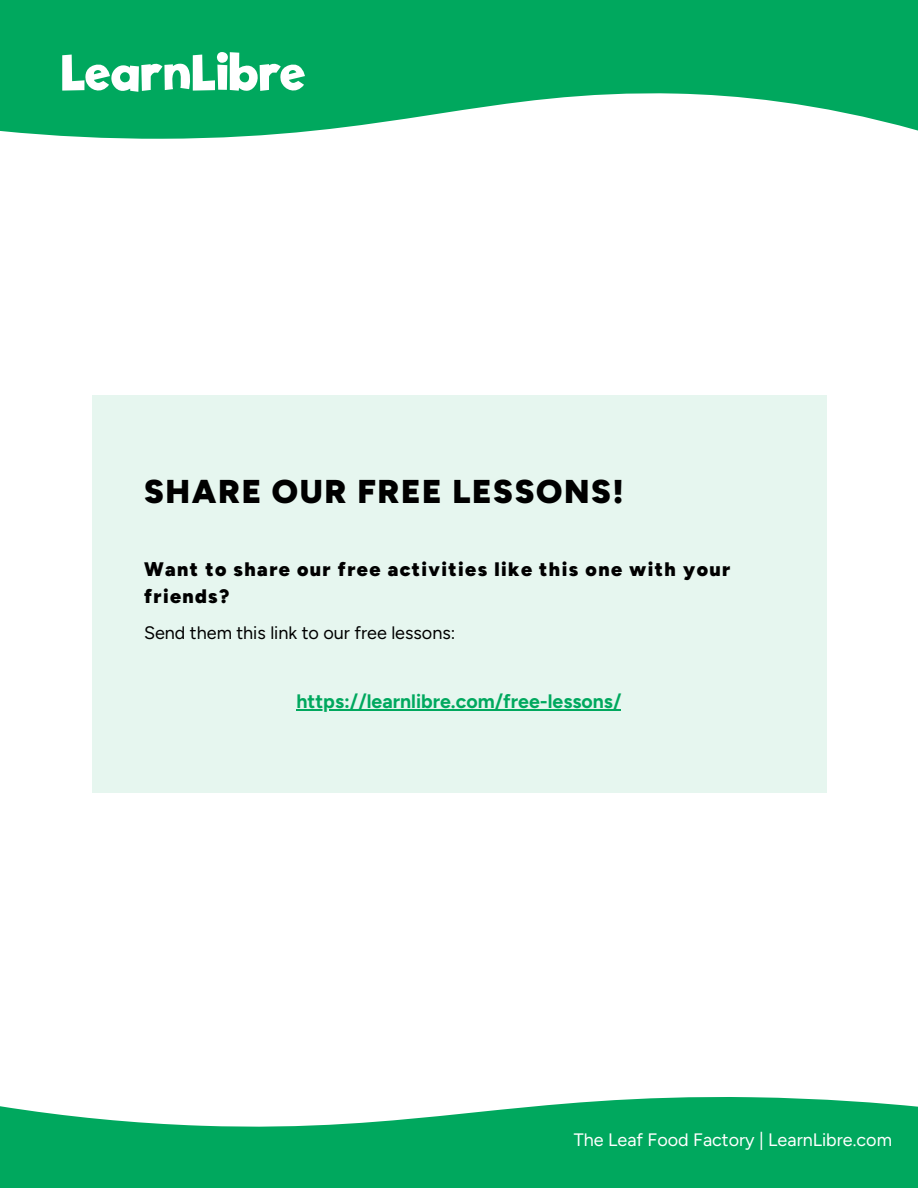
<style>
.page{position:relative;width:918px;height:1188px;background:#fff}
.page>*{position:absolute;margin:0;border:0;box-sizing:border-box;transform-origin:0 0}
.t1{font:900 33px "Figtree";letter-spacing:.05em;color:#000}
.t2{font:900 19.5px/27px "Figtree";letter-spacing:.07em;color:#000}
.t3{font:700 19.5px "Figtree";color:#00a85e}
.t4{font:18px "Figtree";color:#fff}
.t5{font:18px "Figtree";color:#000}
</style>
<div class="page">
<svg style="left:0;top:119px;width:918px;height:20px"></svg>
<svg style="left:0;top:0;width:918px;height:119px;background:#14ae6a"></svg>
<svg style="left:0;top:1097px;width:918px;height:91px;fill:#00a85e"></svg>
<div style="left:92px;top:395px;width:734px;height:398px;background:#e6f6ef"></div>
<hr style="left:297px;top:709px;width:324px;height:1px;background:#00a85e">
<svg style="left:62px;top:52px;width:243px;height:39px"></svg>
<p class="t1" style="left:144px;top:472px;width:481px">SHARE OUR FREE LESSONS!</p>
<h2 class="t2" style="left:144px;top:556px;width:588px">Want to share our free activities like this one with your friends?</h2>
<h1 class="t5" style="left:144px;top:622px;width:313px">Send them this link to our free lessons:</h1>
<p class="t3" style="left:297px;top:690px;width:326px">https://learnlibre.com/free-lessons/</p>
<p class="t4" style="left:574px;top:1129px;width:320px">The Leaf Food Factory | LearnLibre.com</p>
</div>
